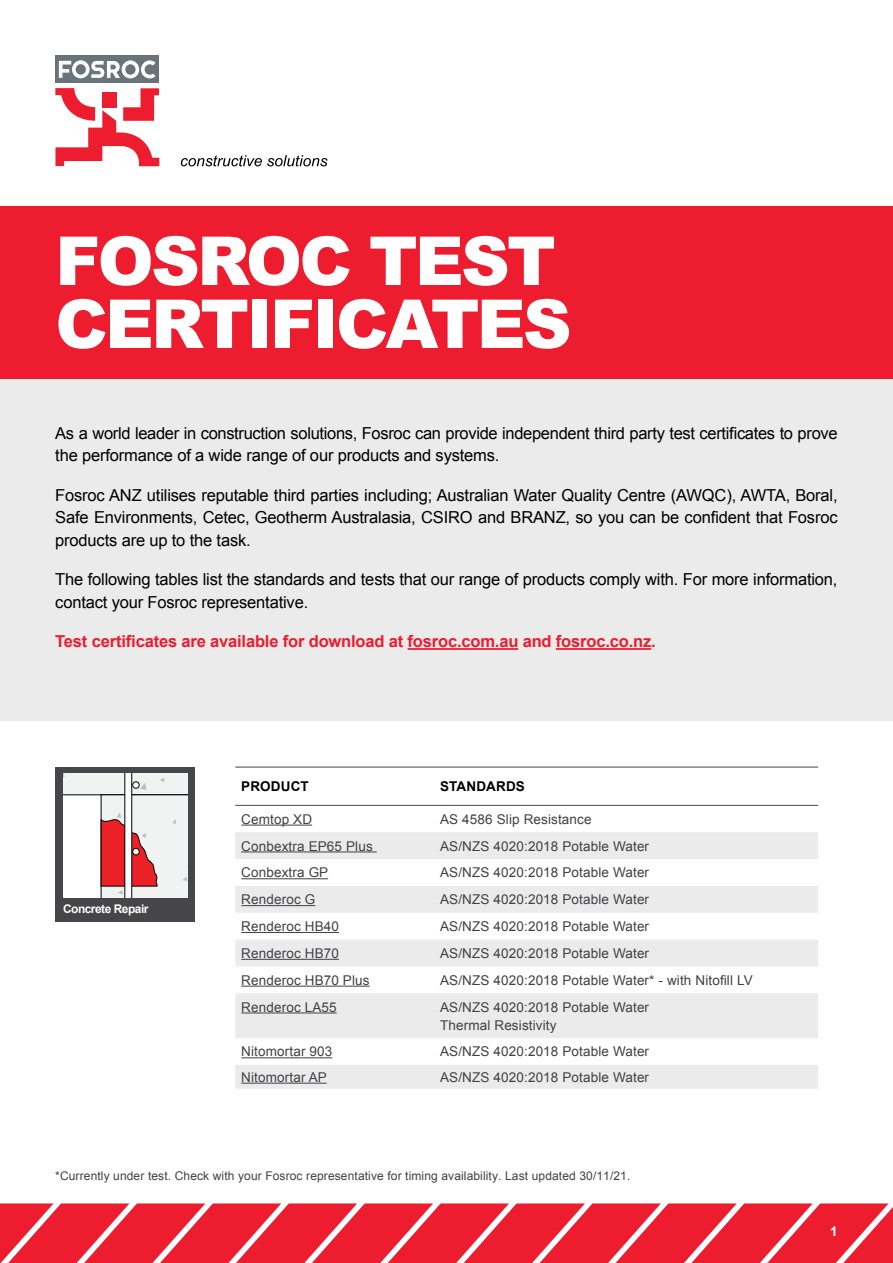
<style>
.page{position:relative;width:893px;height:1263px;background:#fff}
.page>*{position:absolute;margin:0;border:0;box-sizing:border-box;transform-origin:0 0}
.t1{font:900 67.5px/63px "Arial";letter-spacing:-.04em;color:#fff}
.t2{font:16.5px/22.5px "Arial";letter-spacing:-.01em;color:#000}
.t3{font:700 16.5px "Arial";letter-spacing:-.01em;color:#ed1c2e}
.t4{font:13.5px/18px "Arial";letter-spacing:.01em;color:#414042}
.t5{font:700 13.5px "Arial";letter-spacing:.01em;color:#000}
.t6{font:700 13.5px "Arial";color:#fff}
.t7{font:12px "Arial";letter-spacing:.01em;color:#414042}
.t8{font:700 12px "Arial";letter-spacing:-.04em;color:#fff}
</style>
<div class="page">
<div style="left:0;top:378px;width:893px;height:343px;background:#ebebec"></div>
<svg style="left:0;top:1203px;width:893px;height:60px;background:#ee3444"></svg>
<div style="left:0;top:206px;width:893px;height:172px;background:#ed1c2e"></div>
<div style="left:55px;top:55px;width:104px;height:28px;background:#68737a"></div>
<svg style="left:55px;top:88px;width:104px;height:78px"></svg>
<svg style="left:59px;top:60px;width:97px;height:18px"></svg>
<svg style="left:181px;top:155px;width:146px;height:11px"></svg>
<hr style="left:408px;top:648px;width:110px;height:2px;background:#ed1c2e">
<hr style="left:556px;top:648px;width:95px;height:2px;background:#ed1c2e">
<div style="left:55px;top:767px;width:140px;height:154px;background:#464547"></div>
<svg style="left:63px;top:773px;width:125px;height:124px;background:#e9cdce"></svg>
<svg style="left:235px;top:832px;width:583px;height:134px;fill:#ebebec"></svg>
<svg style="left:235px;top:993px;width:583px;height:96px;fill:#ebebec"></svg>
<hr style="left:235px;top:767px;width:205px;height:1px;background:#464547">
<hr style="left:440px;top:767px;width:378px;height:1px;background:#464547">
<hr style="left:235px;top:805px;width:205px;height:1px;background:#464547">
<hr style="left:440px;top:805px;width:378px;height:1px;background:#464547">
<hr style="left:241px;top:825px;width:71px;height:1px;background:#414042">
<hr style="left:241px;top:851px;width:136px;height:1px;background:#414042">
<hr style="left:241px;top:878px;width:87px;height:1px;background:#414042">
<hr style="left:241px;top:905px;width:74px;height:1px;background:#414042">
<hr style="left:241px;top:932px;width:98px;height:1px;background:#414042">
<hr style="left:241px;top:959px;width:98px;height:1px;background:#414042">
<hr style="left:241px;top:986px;width:129px;height:1px;background:#414042">
<hr style="left:241px;top:1012px;width:96px;height:1px;background:#414042">
<hr style="left:241px;top:1057px;width:91px;height:1px;background:#414042">
<hr style="left:241px;top:1083px;width:86px;height:1px;background:#414042">
<h1 class="t1" style="left:55px;top:227px;width:518px">FOSROC TEST<br>CERTIFICATES</h1>
<p class="t2" style="left:55px;top:422px;width:784px">As a world leader in construction solutions, Fosroc can provide independent third party test certificates to prove the performance of a wide range of our products and systems.</p>
<p class="t2" style="left:55px;top:484px;width:784px;text-align:justify">Fosroc ANZ utilises reputable third parties including; Australian Water Quality Centre (AWQC), AWTA, Boral, Safe Environments, Cetec, Geotherm Australasia, CSIRO and BRANZ, so you can be confident that Fosroc products are up to the task.</p>
<p class="t2" style="left:55px;top:568px;width:784px">The following tables list the standards and tests that our range of products comply with. For more information, contact your Fosroc representative.</p>
<p class="t3" style="left:55px;top:631px;width:602px">Test certificates are available for download at fosroc.com.au and fosroc.co.nz.</p>
<p class="t8" style="left:63px;top:900px;width:87px">Concrete Repair</p>
<p class="t5" style="left:241px;top:777px;width:69px">PRODUCT</p>
<p class="t5" style="left:440px;top:777px;width:86px">STANDARDS</p>
<p class="t4" style="left:241px;top:810px;width:72px">Cemtop XD</p>
<p class="t4" style="left:440px;top:810px;width:153px">AS 4586 Slip Resistance</p>
<p class="t4" style="left:241px;top:837px;width:133px">Conbextra EP65 Plus</p>
<p class="t4" style="left:440px;top:837px;width:211px">AS/NZS 4020:2018 Potable Water</p>
<p class="t4" style="left:241px;top:864px;width:89px">Conbextra GP</p>
<p class="t4" style="left:440px;top:864px;width:211px">AS/NZS 4020:2018 Potable Water</p>
<p class="t4" style="left:241px;top:890px;width:75px">Renderoc G</p>
<p class="t4" style="left:440px;top:890px;width:211px">AS/NZS 4020:2018 Potable Water</p>
<p class="t4" style="left:241px;top:917px;width:99px">Renderoc HB40</p>
<p class="t4" style="left:440px;top:917px;width:211px">AS/NZS 4020:2018 Potable Water</p>
<p class="t4" style="left:241px;top:944px;width:99px">Renderoc HB70</p>
<p class="t4" style="left:440px;top:944px;width:211px">AS/NZS 4020:2018 Potable Water</p>
<p class="t4" style="left:241px;top:971px;width:130px">Renderoc HB70 Plus</p>
<p class="t4" style="left:440px;top:971px;width:314px">AS/NZS 4020:2018 Potable Water* - with Nitofill LV</p>
<p class="t4" style="left:241px;top:998px;width:97px">Renderoc LA55</p>
<p class="t4" style="left:440px;top:998px;width:211px">AS/NZS 4020:2018 Potable Water<br>Thermal Resistivity</p>
<p class="t4" style="left:241px;top:1043px;width:93px">Nitomortar 903</p>
<p class="t4" style="left:440px;top:1043px;width:211px">AS/NZS 4020:2018 Potable Water</p>
<p class="t4" style="left:241px;top:1068px;width:87px">Nitomortar AP</p>
<p class="t4" style="left:440px;top:1068px;width:211px">AS/NZS 4020:2018 Potable Water</p>
<p class="t7" style="left:55px;top:1167px;width:577px">*Currently under test. Check with your Fosroc representative for timing availability. Last updated 30/11/21.</p>
<p class="t6" style="left:830px;top:1222px;width:9px">1</p>
</div>
